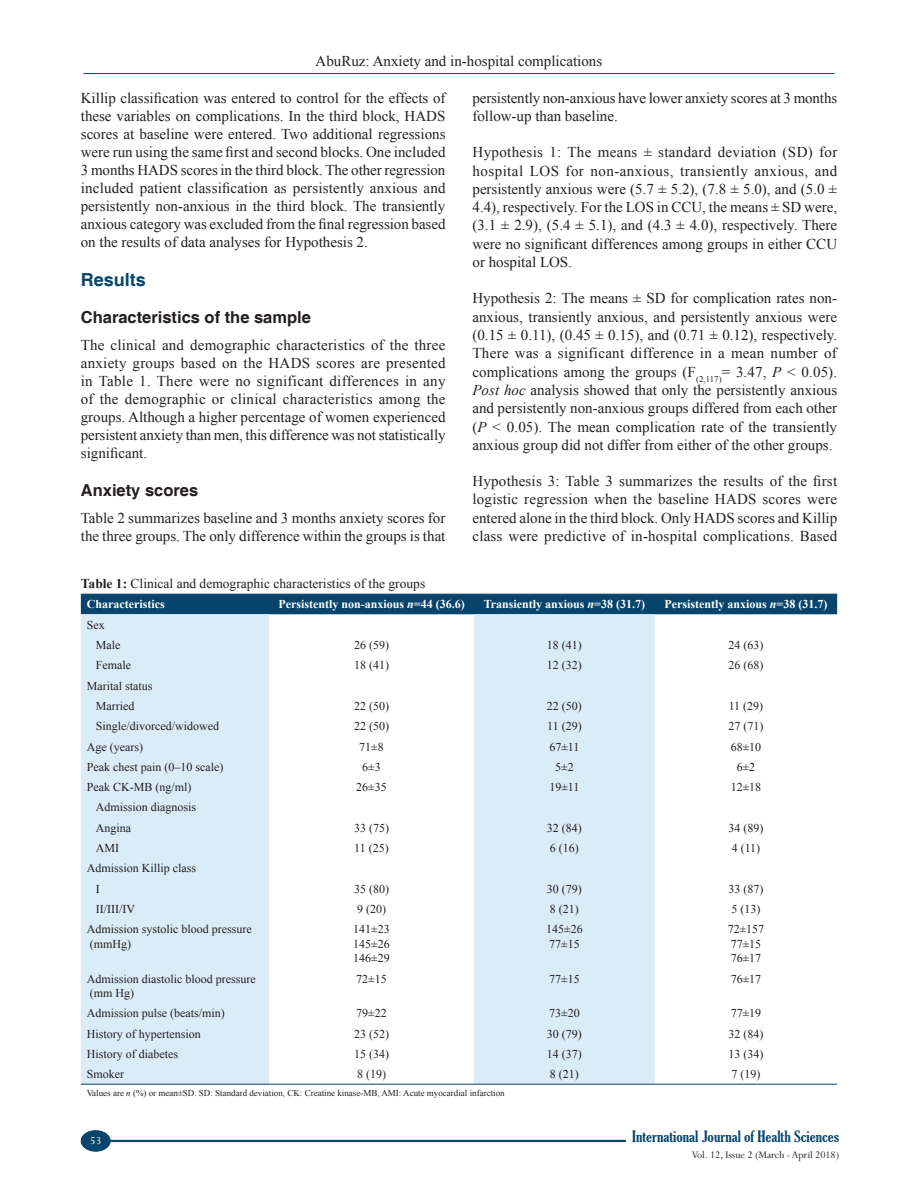
<style>
.page{position:relative;width:918px;height:1188px;background:#fff}
.page>*{position:absolute;margin:0;border:0;box-sizing:border-box;transform-origin:0 0}
.t1{font:700 18px "Helvetica";color:#08456c}
.H2_Above_h1{font:700 16.5px "Helvetica";color:#231f20}
.TX{font:15px/18.3px "Times New Roman";color:#231f20;text-align:justify}
.t2{font:extra-condensed 15px "Gloucester";color:#08456c;scale:1.25 1}
.TT{font:13.5px "Times New Roman";color:#231f20}
.TB{font:12px/14.4px "Times New Roman";color:#231f20}
.TCH{font:700 12px "Times New Roman";color:#fff}
.TBL{font:12px "Times New Roman";color:#231f20}
.t3{font:12px "Perpetua";color:#fff}
.t4{font:11.25px "Perpetua";letter-spacing:-.005em;color:#231f20}
.TFN{font:9px "Times New Roman";color:#231f20}
.s1{font-style:italic}
.s2{font-weight:700}
</style>
<div class="page">
<hr style="left:83px;top:73px;width:752px;height:1px;background:#08456c">
<hr style="left:110px;top:1140px;width:516px;height:2px;background:#08456c">
<div style="left:81px;top:1131px;width:29px;height:20px;background:#08456c;border-radius:50%"></div>
<div style="left:81px;top:1130px;width:30px;height:22px;border:1px solid #08456c;border-radius:50%"></div>
<div style="left:81px;top:595px;width:756px;height:19px;background:#08456c"></div>
<svg style="left:81px;top:614px;width:574px;height:470px;fill:#daecf8"></svg>
<hr style="left:81px;top:594px;width:188px;height:1px;background:#08456c">
<hr style="left:269px;top:594px;width:205px;height:1px;background:#08456c">
<hr style="left:474px;top:594px;width:181px;height:1px;background:#08456c">
<hr style="left:655px;top:594px;width:182px;height:1px;background:#08456c">
<hr style="left:81px;top:1084px;width:188px;height:1px;background:#08456c">
<hr style="left:269px;top:1084px;width:205px;height:1px;background:#08456c">
<hr style="left:474px;top:1084px;width:181px;height:1px;background:#08456c">
<hr style="left:655px;top:1084px;width:182px;height:1px;background:#08456c">
<p class="TX" style="left:316px;top:51px;width:288px">AbuRuz: Anxiety and in-hospital complications</p>
<p class="TX" style="left:81px;top:88px;width:366px">Killip classification was entered to control for the effects of these variables on complications. In the third block, HADS scores at baseline were entered. Two additional regressions were run using the same first and second blocks. One included 3 months HADS scores in the third block. The other regression included patient classification as persistently anxious and persistently non-anxious in the third block. The transiently anxious category was excluded from the final regression based on the results of data analyses for Hypothesis 2.</p>
<h1 class="t1" style="left:81px;top:269px;width:67px">Results</h1>
<p class="H2_Above_h1" style="left:81px;top:307px;width:232px">Characteristics of the sample</p>
<p class="TX" style="left:81px;top:336px;width:366px">The clinical and demographic characteristics of the three anxiety groups based on the HADS scores are presented in Table 1. There were no significant differences in any of the demographic or clinical characteristics among the groups. Although a higher percentage of women experienced persistent anxiety than men, this difference was not statistically significant.</p>
<h2 class="H2_Above_h1" style="left:81px;top:480px;width:119px">Anxiety scores</h2>
<p class="TX" style="left:81px;top:509px;width:366px">Table 2 summarizes baseline and 3 months anxiety scores for the three groups. The only difference within the groups is that</p>
<p class="TX" style="left:472px;top:88px;width:366px">persistently non-anxious have lower anxiety scores at 3 months follow-up than baseline.</p>
<p class="TX" style="left:472px;top:143px;width:366px">Hypothesis 1: The means ± standard deviation (SD) for hospital LOS for non-anxious, transiently anxious, and persistently anxious were (5.7 ± 5.2), (7.8 ± 5.0), and (5.0 ± 4.4), respectively. For the LOS in CCU, the means ± SD were, (3.1 ± 2.9), (5.4 ± 5.1), and (4.3 ± 4.0), respectively. There were no significant differences among groups in either CCU or hospital LOS.</p>
<p class="TX" style="left:472px;top:289px;width:366px">Hypothesis 2: The means ± SD for complication rates non&shy;anxious, transiently anxious, and persistently anxious were (0.15 ± 0.11), (0.45 ± 0.15), and (0.71 ± 0.12), respectively.<br>There was a significant difference in a mean number of complications among the groups (F<sub>(2,117)</sub>= 3.47, <span class="s1">P</span> &lt; 0.05).<br><span class="s1">Post hoc</span> analysis showed that only the persistently anxious and persistently non-anxious groups differed from each other (<span class="s1">P</span> &lt; 0.05). The mean complication rate of the transiently anxious group did not differ from either of the other groups.</p>
<p class="TX" style="left:472px;top:472px;width:366px">Hypothesis 3: Table 3 summarizes the results of the first logistic regression when the baseline HADS scores were entered alone in the third block. Only HADS scores and Killip class were predictive of in-hospital complications. Based</p>
<p class="TT" style="left:81px;top:574px;width:346px"><span class="s2">Table 1:</span> Clinical and demographic characteristics of the groups</p>
<p class="TCH" style="left:87px;top:596px;width:79px">Characteristics</p>
<p class="TCH" style="left:278px;top:596px;width:188px">Persistently non‑anxious <span class="s1">n</span>=44 (36.6)</p>
<p class="TCH" style="left:484px;top:596px;width:163px">Transiently anxious <span class="s1">n</span>=38 (31.7)</p>
<p class="TCH" style="left:665px;top:596px;width:164px">Persistently anxious <span class="s1">n</span>=38 (31.7)</p>
<p class="TB" style="left:87px;top:617px;width:19px">Sex</p>
<p class="TB" style="left:96px;top:637px;width:26px">Male</p>
<p class="TB" style="left:354px;top:637px;width:36px">26 (59)</p>
<p class="TB" style="left:547px;top:637px;width:36px">18 (41)</p>
<p class="TB" style="left:729px;top:637px;width:36px">24 (63)</p>
<p class="TB" style="left:96px;top:658px;width:37px">Female</p>
<p class="TB" style="left:354px;top:658px;width:36px">18 (41)</p>
<p class="TB" style="left:547px;top:658px;width:36px">12 (32)</p>
<p class="TB" style="left:729px;top:658px;width:36px">26 (68)</p>
<p class="TB" style="left:87px;top:678px;width:67px">Marital status</p>
<p class="TB" style="left:96px;top:698px;width:40px">Married</p>
<p class="TB" style="left:354px;top:698px;width:36px">22 (50)</p>
<p class="TB" style="left:547px;top:698px;width:36px">22 (50)</p>
<p class="TB" style="left:729px;top:698px;width:36px">11 (29)</p>
<p class="TB" style="left:96px;top:719px;width:125px">Single/divorced/widowed</p>
<p class="TB" style="left:354px;top:719px;width:36px">22 (50)</p>
<p class="TB" style="left:547px;top:719px;width:36px">11 (29)</p>
<p class="TB" style="left:729px;top:719px;width:36px">27 (71)</p>
<p class="TB" style="left:87px;top:739px;width:58px">Age (years)</p>
<p class="TB" style="left:359px;top:739px;width:26px">71±8</p>
<p class="TB" style="left:549px;top:739px;width:32px">67±11</p>
<p class="TB" style="left:731px;top:739px;width:32px">68±10</p>
<p class="TB" style="left:87px;top:759px;width:138px">Peak chest pain (0–10 scale)</p>
<p class="TB" style="left:362px;top:759px;width:20px">6±3</p>
<p class="TB" style="left:555px;top:759px;width:20px">5±2</p>
<p class="TB" style="left:737px;top:759px;width:20px">6±2</p>
<p class="TB" style="left:87px;top:780px;width:106px">Peak CK‑MB (ng/ml)</p>
<p class="TB" style="left:356px;top:780px;width:32px">26±35</p>
<p class="TB" style="left:549px;top:780px;width:32px">19±11</p>
<p class="TB" style="left:731px;top:780px;width:32px">12±18</p>
<p class="TB" style="left:96px;top:800px;width:102px">Admission diagnosis</p>
<p class="TB" style="left:96px;top:820px;width:37px">Angina</p>
<p class="TB" style="left:354px;top:820px;width:36px">33 (75)</p>
<p class="TB" style="left:547px;top:820px;width:36px">32 (84)</p>
<p class="TB" style="left:729px;top:820px;width:36px">34 (89)</p>
<p class="TB" style="left:96px;top:841px;width:25px">AMI</p>
<p class="TB" style="left:354px;top:841px;width:36px">11 (25)</p>
<p class="TB" style="left:550px;top:841px;width:30px">6 (16)</p>
<p class="TB" style="left:732px;top:841px;width:30px">4 (11)</p>
<p class="TB" style="left:87px;top:861px;width:111px">Admission Killip class</p>
<p class="TB" style="left:96px;top:881px;width:5px">I</p>
<p class="TB" style="left:354px;top:881px;width:36px">35 (80)</p>
<p class="TB" style="left:547px;top:881px;width:36px">30 (79)</p>
<p class="TB" style="left:729px;top:881px;width:36px">33 (87)</p>
<p class="TB" style="left:96px;top:901px;width:41px">II/III/IV</p>
<p class="TB" style="left:357px;top:901px;width:30px">9 (20)</p>
<p class="TB" style="left:550px;top:901px;width:30px">8 (21)</p>
<p class="TB" style="left:732px;top:901px;width:30px">5 (13)</p>
<p class="TB" style="left:87px;top:922px;width:166px">Admission systolic blood pressure (mmHg)</p>
<p class="TB" style="left:353px;top:922px;width:38px">141±23</p>
<p class="TB" style="left:546px;top:922px;width:38px">145±26</p>
<p class="TB" style="left:549px;top:936px;width:32px">77±15</p>
<p class="TB" style="left:728px;top:922px;width:38px">72±157</p>
<p class="TB" style="left:731px;top:936px;width:32px">77±15</p>
<p class="TB" style="left:731px;top:951px;width:32px">76±17</p>
<p class="TB" style="left:353px;top:936px;width:38px">145±26</p>
<p class="TB" style="left:353px;top:951px;width:38px">146±29</p>
<p class="TB" style="left:87px;top:971px;width:170px">Admission diastolic blood pressure (mm Hg)</p>
<p class="TB" style="left:356px;top:971px;width:32px">72±15</p>
<p class="TB" style="left:549px;top:971px;width:32px">77±15</p>
<p class="TB" style="left:731px;top:971px;width:32px">76±17</p>
<p class="TB" style="left:87px;top:1006px;width:139px">Admission pulse (beats/min)</p>
<p class="TB" style="left:356px;top:1006px;width:32px">79±22</p>
<p class="TB" style="left:549px;top:1006px;width:32px">73±20</p>
<p class="TB" style="left:731px;top:1006px;width:32px">77±19</p>
<p class="TB" style="left:87px;top:1026px;width:115px">History of hypertension</p>
<p class="TB" style="left:354px;top:1026px;width:36px">23 (52)</p>
<p class="TB" style="left:547px;top:1026px;width:36px">30 (79)</p>
<p class="TB" style="left:729px;top:1026px;width:36px">32 (84)</p>
<p class="TB" style="left:87px;top:1046px;width:93px">History of diabetes</p>
<p class="TB" style="left:354px;top:1046px;width:36px">15 (34)</p>
<p class="TB" style="left:547px;top:1046px;width:36px">14 (37)</p>
<p class="TB" style="left:729px;top:1046px;width:36px">13 (34)</p>
<p class="TBL" style="left:87px;top:1066px;width:39px">Smoker</p>
<p class="TBL" style="left:357px;top:1066px;width:30px">8 (19)</p>
<p class="TBL" style="left:550px;top:1066px;width:30px">8 (21)</p>
<p class="TBL" style="left:732px;top:1066px;width:30px">7 (19)</p>
<p class="TFN" style="left:87px;top:1087px;width:419px">Values are <span class="s1">n</span> (%) or mean±SD. SD: Standard deviation, CK: Creatine kinase‑MB, AMI: Acute myocardial infarction</p>
<p class="t3" style="left:90px;top:1133px;width:12px">53</p>
<p class="t2" style="left:632px;top:1128px;width:167px">International Journal of Health Sciences</p>
<p class="t4" style="left:692px;top:1148px;width:149px">Vol. 12, Issue 2 (March - April 2018)</p>
</div>
